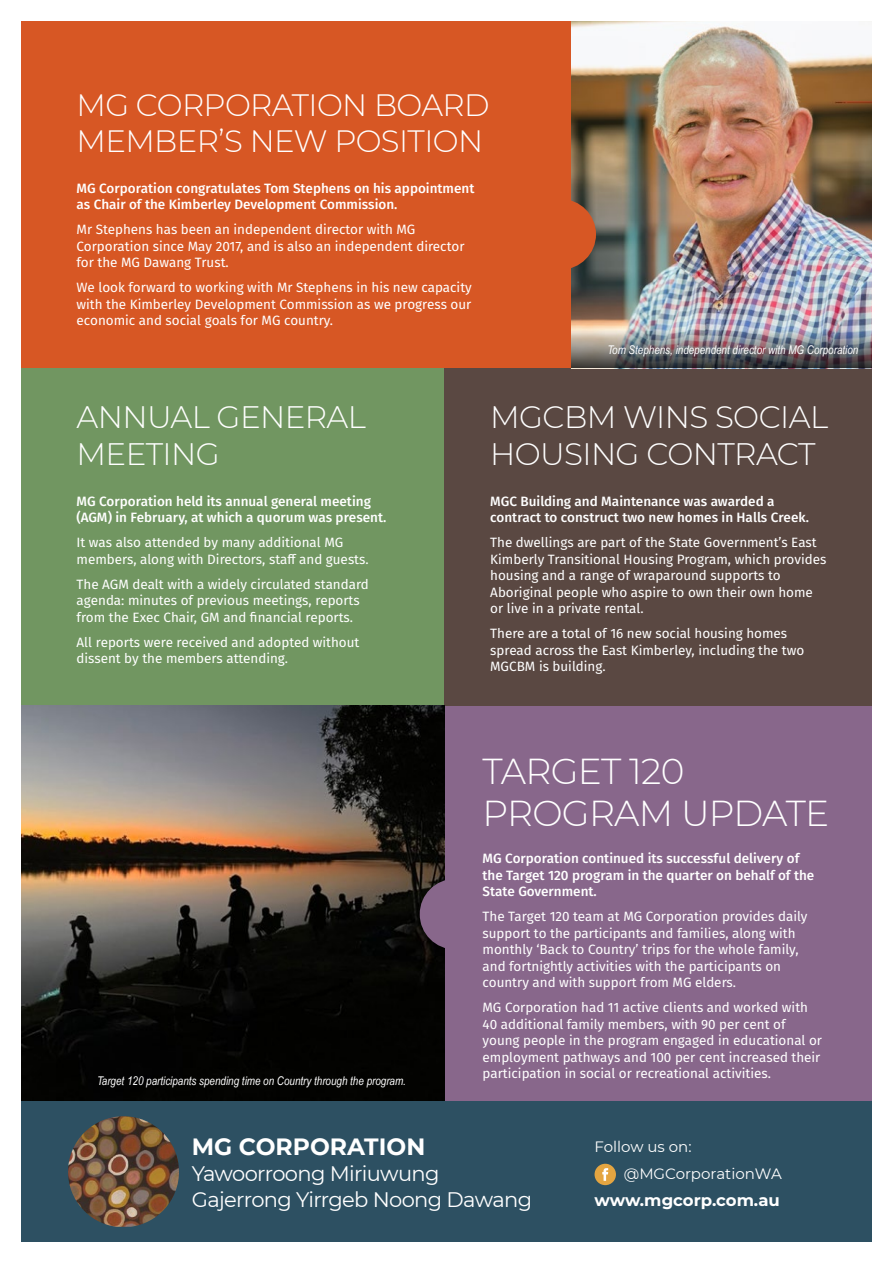
<style>
.page{position:relative;width:893px;height:1263px;background:#fff}
.page>*{position:absolute;margin:0;border:0;box-sizing:border-box;transform-origin:0 0}
.t1{font:300 36px/42px "Montserrat";letter-spacing:-.02em;color:#fff}
.t2{font:300 31.05px/37px "Montserrat";letter-spacing:-.02em;color:#fff}
.t3{font:300 30.75px/36.9px "Montserrat";letter-spacing:-.02em;color:#fff}
.t4{font:700 23.55px "Montserrat";color:#fff}
.t5{font:21px/26px "Montserrat";letter-spacing:-.03em;color:#fff}
.t6{font:700 16.5px "Montserrat";color:#fff}
.t7{font:15px/27px "Montserrat";color:#fff}
.t8{font:13.5px/16.5px "Fira Sans";color:#fff}
.t9{font:500 13.5px/16.5px "Fira Sans";color:#fff}
.t10{font:italic 12px "Arial Narrow";color:#fff}
</style>
<div class="page">
<div style="left:21px;top:21px;width:851px;height:347px;background:#d75724"></div>
<div style="left:21px;top:368px;width:434px;height:347px;background:#719661"></div>
<div style="left:444px;top:368px;width:428px;height:338px;background:#5a4842"></div>
<div style="left:21px;top:706px;width:851px;height:416px;background:#88678b"></div>
<img style="left:571px;top:21px;width:301px;height:299px">
<img style="left:21px;top:706px;width:423px;height:395px">
<div style="left:420px;top:879px;width:70px;height:70px;background:#88678b;border-radius:50%"></div>
<div style="left:525px;top:199px;width:71px;height:71px;background:#d75724;border-radius:50%"></div>
<img style="left:571px;top:320px;width:301px;height:48px">
<div style="left:21px;top:1101px;width:851px;height:141px;background:#2d5062"></div>
<div style="left:595px;top:1164px;width:21px;height:21px;background:#e4a541;border-radius:50%"></div>
<svg style="left:602px;top:1168px;width:6px;height:13px"></svg>
<img style="left:68px;top:1116px;width:111px;height:111px">
<h3 class="t3" style="left:77px;top:85px;width:415px">MG CORPORATION BOARD<br>MEMBER’S NEW POSITION</h3>
<p class="t9" style="left:77px;top:180px;width:399px">MG Corporation congratulates Tom Stephens on his appointment as Chair of the Kimberley Development Commission.</p>
<p class="t8" style="left:77px;top:221px;width:389px">Mr Stephens has been an independent director with MG<br>Corporation since May 2017, and is also an independent director for the MG Dawang Trust.</p>
<p class="t8" style="left:77px;top:279px;width:397px;text-align:justify">We look forward to working with Mr Stephens in his new capacity with the Kimberley Development Commission as we progress our economic and social goals for MG country.</p>
<p class="t10" style="left:607px;top:341px;width:252px">Tom Stephens, independent director with MG Corporation</p>
<h2 class="t2" style="left:77px;top:398px;width:291px">ANNUAL GENERAL<br>MEETING</h2>
<p class="t9" style="left:77px;top:492px;width:311px">MG Corporation held its annual general meeting (AGM) in February, at which a quorum was present.</p>
<p class="t8" style="left:77px;top:534px;width:294px">It was also attended by many additional MG members, along with Directors, staff and guests.</p>
<p class="t8" style="left:77px;top:575px;width:294px">The AGM dealt with a widely circulated standard agenda: minutes of previous meetings, reports from the Exec Chair, GM and financial reports.</p>
<p class="t8" style="left:77px;top:633px;width:284px">All reports were received and adopted without dissent by the members attending.</p>
<h2 class="t2" style="left:490px;top:398px;width:339px">MGCBM WINS SOCIAL<br>HOUSING CONTRACT</h2>
<p class="t9" style="left:490px;top:492px;width:320px">MGC Building and Maintenance was awarded a contract to construct two new homes in Halls Creek.</p>
<p class="t8" style="left:490px;top:534px;width:338px">The dwellings are part of the State Government’s East Kimberly Transitional Housing Program, which provides housing and a range of wraparound supports to Aboriginal people who aspire to own their own home or live in a private rental.</p>
<p class="t8" style="left:490px;top:625px;width:316px">There are a total of 16 new social housing homes spread across the East Kimberley, including the two<br>MGCBM is building.</p>
<p class="t10" style="left:97px;top:1072px;width:310px">Target 120 participants spending time on Country through the program.</p>
<h1 class="t1" style="left:483px;top:749px;width:348px">TARGET 120<br>PROGRAM UPDATE</h1>
<p class="t9" style="left:483px;top:850px;width:333px">MG Corporation continued its successful delivery of the Target 120 program in the quarter on behalf of the<br>State Government.</p>
<p class="t8" style="left:483px;top:908px;width:327px">The Target 120 team at MG Corporation provides daily support to the participants and families, along with monthly ‘Back to Country’ trips for the whole family, and fortnightly activities with the participants on country and with support from MG elders.</p>
<p class="t8" style="left:483px;top:999px;width:341px">MG Corporation had 11 active clients and worked with 40 additional family members, with 90 per cent of young people in the program engaged in educational or employment pathways and 100 per cent increased their participation in social or recreational activities.</p>
<h3 class="t4" style="left:192px;top:1129px;width:235px">MG CORPORATION</h3>
<h3 class="t5" style="left:192px;top:1159px;width:342px">Yawoorroong Miriuwung<br>Gajerrong Yirrgeb Noong Dawang</h3>
<p class="t7" style="left:624px;top:1133px;width:160px;text-indent:-29px">Follow us on: @MGCorporationWA</p>
<p class="t6" style="left:594px;top:1188px;width:187px">www.mgcorp.com.au</p>
</div>
